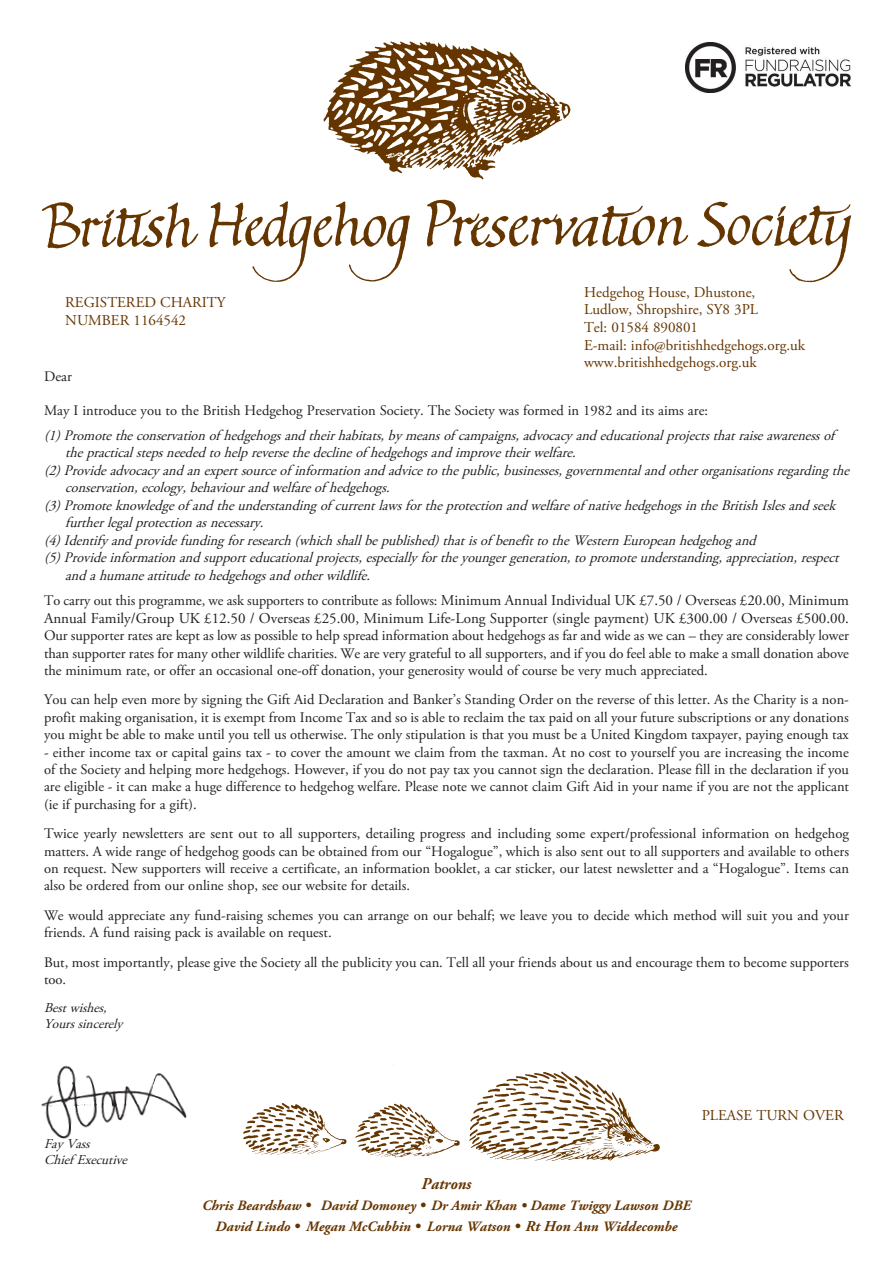
<style>
.page{position:relative;width:893px;height:1263px;background:#fff}
.page>*{position:absolute;margin:0;border:0;box-sizing:border-box;transform-origin:0 0}
.t1{font:italic 700 16.5px "Adobe Garamond Pro";color:#653500;scale:.95 1}
.t2{font:15px/17.7px "Adobe Garamond Pro";color:#653500}
.t3{font:15px "Adobe Garamond Pro";color:#231f20}
.t4{font:14.55px/17.4px "Adobe Garamond Pro";color:#231f20;text-align:justify}
.t5{font:italic 14.55px "Adobe Garamond Pro";color:#231f20}
.t6{font:italic 700 14.25px/21px "Adobe Garamond Pro";color:#653500;text-align:center}
.t7{font:italic 13.5px/16.2px "Adobe Garamond Pro";color:#231f20}
.s1{font-size:15px}
</style>
<div class="page">
<img style="left:41px;top:1065px;width:146px;height:74px">
<img style="left:243px;top:1064px;width:417px;height:97px">
<img style="left:41px;top:41px;width:811px;height:242px">
<img style="left:686px;top:43px;width:164px;height:50px">
<p class="t2" style="left:65px;top:294px;width:162px;line-height:18.3px">REGISTERED CHARITY<br>NUMBER 1164542</p>
<p class="t2" style="left:584px;top:283px;width:222px">Hedgehog House, Dhustone,<br>Ludlow, Shropshire, SY8 3PL<br>Tel: 01584 890801<br>E-mail: info@britishhedgehogs.org.uk www.britishhedgehogs.org.uk</p>
<p class="t4" style="left:44px;top:368px;width:29px">Dear</p>
<p class="t4" style="left:44px;top:402px;width:666px">May I introduce you to the British Hedgehog Preservation Society. The Society was formed in 1982 and its aims are:</p>
<p class="t5" style="left:44px;top:426px;width:793px">(1)Promotetheconservationof hedgehogsandtheirhabitats,bymeansof campaigns,advocacyandeducationalprojectsthatraiseawarenessof</p>
<p class="t5" style="left:65px;top:444px;width:517px">thepracticalstepsneededtohelpreversethedeclineof hedgehogsandimprovetheirwelfare.</p>
<p class="t5" style="left:44px;top:461px;width:811px">(2)Provideadvocacyandanexpertsourceof informationandadvicetothepublic,businesses,governmentalandotherorganisationsregardingthe</p>
<p class="t5" style="left:65px;top:479px;width:331px">conservation,ecology,behaviourandwelfareof hedgehogs.</p>
<p class="t5" style="left:44px;top:496px;width:798px">(3)Promoteknowledgeof andtheunderstandingof currentlawsfortheprotectionandwelfareof nativehedgehogsintheBritishIslesandseek</p>
<p class="t5" style="left:65px;top:514px;width:205px">furtherlegalprotectionasnecessary.</p>
<p class="t5" style="left:44px;top:531px;width:718px">(4)Identifyandprovidefundingforresearch(whichshallbepublished)thatisof benefittotheWesternEuropeanhedgehogand</p>
<p class="t5" style="left:44px;top:549px;width:801px">(5)Provideinformationandsupporteducationalprojects,especiallyfortheyoungergeneration,topromoteunderstanding,appreciation,respect</p>
<p class="t5" style="left:65px;top:566px;width:311px">andahumaneattitudetohedgehogsandotherwildlife.</p>
<p class="t4" style="left:44px;top:592px;width:806px">To carry out this programme, we ask supporters to contribute as follows: <span class="s1">Minimum Annual Individual UK £7.50 / Overseas £20.00, Minimum</span></p>
<p class="t3" style="left:44px;top:609px;width:806px">Annual Family/Group UK £12.50 / Overseas £25.00, Minimum Life-Long Supporter (single payment) UK £300.00 / Overseas £500.00.</p>
<p class="t4" style="left:44px;top:627px;width:806px">Our supporter rates are kept as low as possible to help spread information about hedgehogs as far and wide as we can – they are considerably lower than supporter rates for many other wildlife charities. We are very grateful to all supporters, and if you do feel able to make a small donation above the minimum rate, or offer an occasional one-off donation, your generosity would of course be very much appreciated.</p>
<p class="t4" style="left:44px;top:691px;width:806px">You can help even more by signing the Gift Aid Declaration and Banker’s Standing Order on the reverse of this letter. As the Charity is a non&shy;profit making organisation, it is exempt from Income Tax and so is able to reclaim the tax paid on all your future subscriptions or any donations you might be able to make until you tell us otherwise. The only stipulation is that you must be a United Kingdom taxpayer, paying enough tax</p>
<p class="t4" style="left:44px;top:744px;width:807px">- either income tax or capital gains tax - to cover the amount we claim from the taxman. At no cost to yourself you are increasing the income of the Society and helping more hedgehogs. However, if you do not pay tax you cannot sign the declaration. Please fill in the declaration if you are eligible - it can make a huge difference to hedgehog welfare. Please note we cannot claim Gift Aid in your name if you are not the applicant (ie if purchasing for a gift).</p>
<p class="t4" style="left:44px;top:825px;width:806px">Twice yearly newsletters are sent out to all supporters, detailing progress and including some expert/professional information on hedgehog matters. A wide range of hedgehog goods can be obtained from our “Hogalogue”, which is also sent out to all supporters and available to others on request. New supporters will receive a certificate, an information booklet, a car sticker, our latest newsletter and a “Hogalogue”. Items can also be ordered from our online shop, see our website for details.</p>
<p class="t4" style="left:44px;top:907px;width:806px">We would appreciate any fund-raising schemes you can arrange on our behalf; we leave you to decide which method will suit you and your friends. A fund raising pack is available on request.</p>
<p class="t4" style="left:44px;top:954px;width:806px">But, most importantly, please give the Society all the publicity you can. Tell all your friends about us and encourage them to become supporters too.</p>
<p class="t7" style="left:44px;top:1000px;width:85px">Bestwishes,<br>Yourssincerely</p>
<p class="t7" style="left:44px;top:1136px;width:89px">FayVass<br>Chief Executive</p>
<p class="t2" style="left:702px;top:1106px;width:143px">PLEASE TURN OVER</p>
<p class="t1" style="left:422px;top:1174px;width:54px">Patrons</p>
<p class="t6" style="left:202px;top:1195px;width:490px">Chris Beardshaw <sup>.</sup> David Domoney <sup>.</sup> Dr Amir Khan • Dame Twiggy Lawson DBE<br>David Lindo <sup>.</sup> Megan McCubbin <sup>.</sup> Lorna Watson <sup>.</sup> <span class="s1">Rt Hon</span> Ann Widdecombe</p>
</div>
